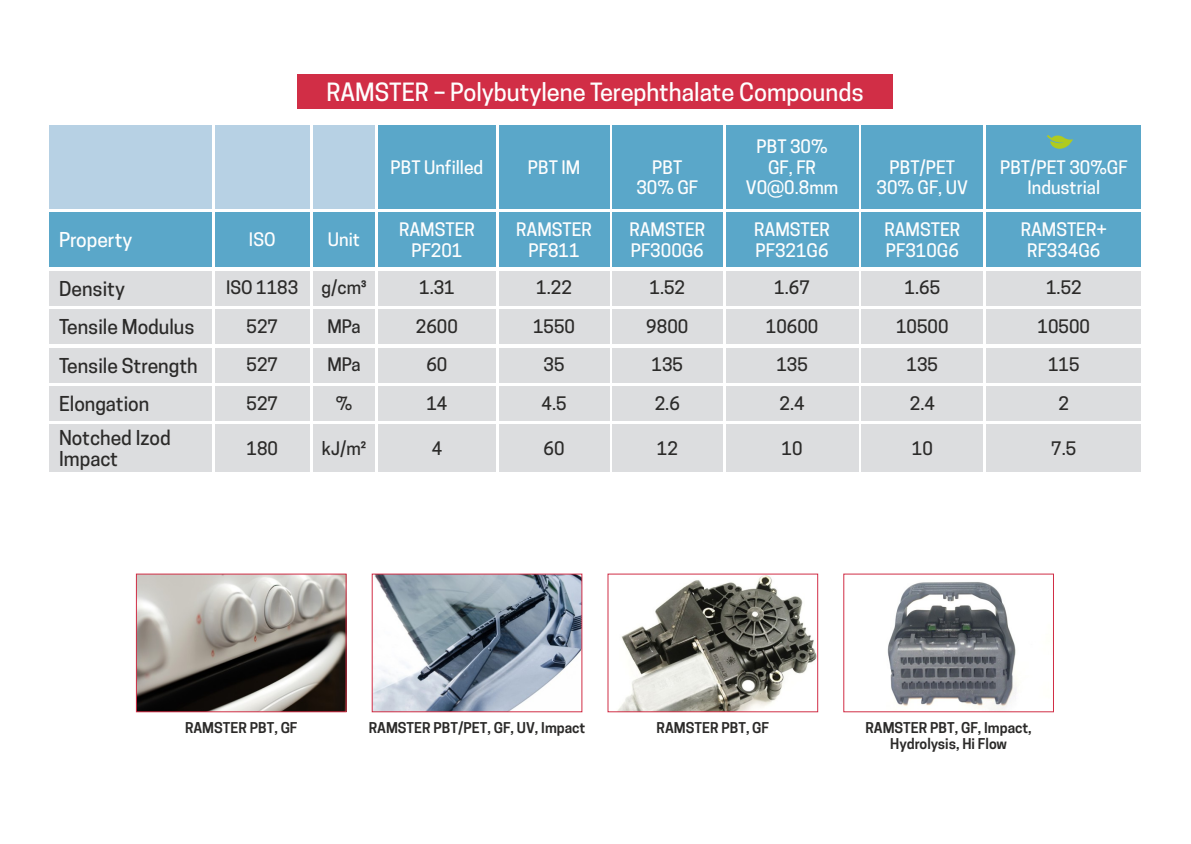
<style>
.page{position:relative;width:1191px;height:844px;background:#fff}
.page>*{position:absolute;margin:0;border:0;box-sizing:border-box;transform-origin:0 0}
.t1{font:23.62px "Coo Hew";color:#fefefe}
.t2{font:19.25px/20.3px "Coo Hew";color:#2b2a29}
.t3{font:19.25px "Coo Hew";color:#fefefe}
.t4{font:17.5px/20.5px "Coo Hew";color:#fefefe;text-align:center}
.t5{font:500 17.5px "Cooper Hewitt";color:#2b2a29}
.t6{font:600 14px/16.4px "Cooper Hewitt";color:#2b2a29;text-align:center}
</style>
<div class="page">
<div style="left:297px;top:74px;width:596px;height:35px;background:#d12e46"></div>
<img style="left:374px;top:575px;width:206px;height:135px">
<div style="left:372px;top:573px;width:210px;height:139px;border:1px solid #d12e46"></div>
<img style="left:138px;top:575px;width:206px;height:135px">
<div style="left:136px;top:573px;width:210px;height:139px;border:1px solid #d12e46"></div>
<img style="left:618px;top:575px;width:198px;height:135px">
<div style="left:607px;top:573px;width:211px;height:139px;border:1px solid #d12e46"></div>
<img style="left:887px;top:582px;width:130px;height:128px">
<div style="left:49px;top:212px;width:162px;height:55px;background:#5aa7c9"></div>
<div style="left:378px;top:212px;width:118px;height:55px;background:#5aa7c9"></div>
<div style="left:612px;top:212px;width:110px;height:55px;background:#5aa7c9"></div>
<div style="left:861px;top:212px;width:122px;height:55px;background:#5aa7c9"></div>
<div style="left:726px;top:212px;width:132px;height:55px;background:#5aa7c9"></div>
<div style="left:215px;top:212px;width:94px;height:55px;background:#5aa7c9"></div>
<div style="left:313px;top:212px;width:62px;height:55px;background:#5aa7c9"></div>
<div style="left:499px;top:212px;width:110px;height:55px;background:#5aa7c9"></div>
<div style="left:986px;top:212px;width:155px;height:55px;background:#5aa7c9"></div>
<div style="left:49px;top:271px;width:162px;height:34px;background:#dcdddf"></div>
<div style="left:378px;top:271px;width:118px;height:34px;background:#dcdddf"></div>
<div style="left:612px;top:271px;width:110px;height:34px;background:#dcdddf"></div>
<div style="left:861px;top:271px;width:122px;height:34px;background:#dcdddf"></div>
<div style="left:726px;top:271px;width:132px;height:34px;background:#dcdddf"></div>
<div style="left:215px;top:271px;width:94px;height:34px;background:#dcdddf"></div>
<div style="left:313px;top:271px;width:62px;height:34px;background:#dcdddf"></div>
<div style="left:499px;top:271px;width:110px;height:34px;background:#dcdddf"></div>
<div style="left:986px;top:271px;width:155px;height:34px;background:#dcdddf"></div>
<div style="left:49px;top:348px;width:162px;height:34px;background:#dcdddf"></div>
<div style="left:378px;top:348px;width:118px;height:34px;background:#dcdddf"></div>
<div style="left:612px;top:348px;width:110px;height:34px;background:#dcdddf"></div>
<div style="left:861px;top:348px;width:122px;height:34px;background:#dcdddf"></div>
<div style="left:726px;top:348px;width:132px;height:34px;background:#dcdddf"></div>
<div style="left:215px;top:348px;width:94px;height:34px;background:#dcdddf"></div>
<div style="left:313px;top:348px;width:62px;height:34px;background:#dcdddf"></div>
<div style="left:499px;top:348px;width:110px;height:34px;background:#dcdddf"></div>
<div style="left:986px;top:348px;width:155px;height:34px;background:#dcdddf"></div>
<div style="left:49px;top:309px;width:162px;height:35px;background:#dcdddf"></div>
<div style="left:378px;top:309px;width:118px;height:35px;background:#dcdddf"></div>
<div style="left:612px;top:309px;width:110px;height:35px;background:#dcdddf"></div>
<div style="left:861px;top:309px;width:122px;height:35px;background:#dcdddf"></div>
<div style="left:726px;top:309px;width:132px;height:35px;background:#dcdddf"></div>
<div style="left:215px;top:309px;width:94px;height:35px;background:#dcdddf"></div>
<div style="left:313px;top:309px;width:62px;height:35px;background:#dcdddf"></div>
<div style="left:499px;top:309px;width:110px;height:35px;background:#dcdddf"></div>
<div style="left:986px;top:309px;width:155px;height:35px;background:#dcdddf"></div>
<div style="left:49px;top:386px;width:162px;height:35px;background:#dcdddf"></div>
<div style="left:378px;top:386px;width:118px;height:35px;background:#dcdddf"></div>
<div style="left:612px;top:386px;width:110px;height:35px;background:#dcdddf"></div>
<div style="left:861px;top:386px;width:122px;height:35px;background:#dcdddf"></div>
<div style="left:726px;top:386px;width:132px;height:35px;background:#dcdddf"></div>
<div style="left:215px;top:386px;width:94px;height:35px;background:#dcdddf"></div>
<div style="left:313px;top:386px;width:62px;height:35px;background:#dcdddf"></div>
<div style="left:499px;top:386px;width:110px;height:35px;background:#dcdddf"></div>
<div style="left:986px;top:386px;width:155px;height:35px;background:#dcdddf"></div>
<div style="left:49px;top:425px;width:162px;height:47px;background:#dcdddf"></div>
<div style="left:378px;top:425px;width:118px;height:47px;background:#dcdddf"></div>
<div style="left:612px;top:425px;width:110px;height:47px;background:#dcdddf"></div>
<div style="left:861px;top:425px;width:122px;height:47px;background:#dcdddf"></div>
<div style="left:726px;top:425px;width:132px;height:47px;background:#dcdddf"></div>
<div style="left:215px;top:425px;width:94px;height:47px;background:#dcdddf"></div>
<div style="left:313px;top:425px;width:62px;height:47px;background:#dcdddf"></div>
<div style="left:499px;top:425px;width:110px;height:47px;background:#dcdddf"></div>
<div style="left:986px;top:425px;width:155px;height:47px;background:#dcdddf"></div>
<div style="left:378px;top:125px;width:118px;height:84px;background:#5aa7c9"></div>
<div style="left:612px;top:125px;width:110px;height:84px;background:#5aa7c9"></div>
<div style="left:861px;top:125px;width:122px;height:84px;background:#5aa7c9"></div>
<div style="left:726px;top:125px;width:132px;height:84px;background:#5aa7c9"></div>
<div style="left:49px;top:125px;width:162px;height:84px;background:#b7d1e4"></div>
<div style="left:215px;top:125px;width:94px;height:84px;background:#b7d1e4"></div>
<div style="left:313px;top:125px;width:62px;height:84px;background:#b7d1e4"></div>
<div style="left:499px;top:125px;width:110px;height:84px;background:#5aa7c9"></div>
<div style="left:986px;top:125px;width:155px;height:84px;background:#5aa7c9"></div>
<svg style="left:1047px;top:135px;width:26px;height:14px"></svg>
<h1 class="t1" style="left:326px;top:83px;width:539px">RAMSTER – Polybutylene Terephthalate Compounds</h1>
<p class="t4" style="left:746px;top:138px;width:94px">PBT 30%<br>GF, FR<br>V0@0.8mm</p>
<p class="t4" style="left:390px;top:159px;width:94px">PBT Unfilled</p>
<p class="t4" style="left:636px;top:159px;width:63px">PBT<br>30% GF</p>
<p class="t4" style="left:876px;top:159px;width:93px">PBT/PET<br>30% GF, UV</p>
<p class="t4" style="left:528px;top:159px;width:54px">PBT IM</p>
<p class="t4" style="left:1000px;top:159px;width:129px">PBT/PET 30%GF<br>Industrial</p>
<p class="t3" style="left:59px;top:232px;width:75px">Property</p>
<p class="t4" style="left:399px;top:221px;width:77px">RAMSTER<br>PF201</p>
<p class="t4" style="left:629px;top:221px;width:77px;text-align:left">RAMSTER<br>PF300G6</p>
<p class="t4" style="left:884px;top:221px;width:77px;text-align:left">RAMSTER<br>PF310G6</p>
<p class="t4" style="left:249px;top:232px;width:28px">ISO</p>
<p class="t4" style="left:328px;top:232px;width:34px">Unit</p>
<p class="t4" style="left:516px;top:221px;width:77px">RAMSTER<br>PF811</p>
<p class="t4" style="left:1020px;top:221px;width:88px">RAMSTER+<br>RF334G6</p>
<p class="t4" style="left:754px;top:221px;width:77px;text-align:left">RAMSTER<br>PF321G6</p>
<p class="t2" style="left:59px;top:280px;width:67px">Density</p>
<p class="t5" style="left:226px;top:281px;width:74px">ISO 1183</p>
<p class="t5" style="left:321px;top:281px;width:46px">g/cm³</p>
<p class="t5" style="left:419px;top:281px;width:37px">1.31</p>
<p class="t5" style="left:536px;top:281px;width:37px">1.22</p>
<p class="t5" style="left:649px;top:281px;width:37px">1.52</p>
<p class="t5" style="left:774px;top:281px;width:37px">1.67</p>
<p class="t5" style="left:904px;top:281px;width:37px">1.65</p>
<p class="t5" style="left:1046px;top:281px;width:37px">1.52</p>
<p class="t2" style="left:59px;top:319px;width:137px">Tensile Modulus</p>
<p class="t5" style="left:246px;top:320px;width:33px">527</p>
<p class="t5" style="left:327px;top:320px;width:35px">MPa</p>
<p class="t5" style="left:416px;top:320px;width:43px">2600</p>
<p class="t5" style="left:533px;top:320px;width:43px">1550</p>
<p class="t5" style="left:646px;top:320px;width:43px">9800</p>
<p class="t5" style="left:766px;top:320px;width:54px">10600</p>
<p class="t5" style="left:896px;top:320px;width:54px">10500</p>
<p class="t5" style="left:1037px;top:320px;width:54px">10500</p>
<p class="t2" style="left:59px;top:357px;width:140px">Tensile Strength</p>
<p class="t5" style="left:246px;top:358px;width:33px">527</p>
<p class="t5" style="left:327px;top:358px;width:35px">MPa</p>
<p class="t5" style="left:426px;top:358px;width:22px">60</p>
<p class="t5" style="left:543px;top:358px;width:22px">35</p>
<p class="t5" style="left:651px;top:358px;width:33px">135</p>
<p class="t5" style="left:776px;top:358px;width:33px">135</p>
<p class="t5" style="left:906px;top:358px;width:33px">135</p>
<p class="t5" style="left:1048px;top:358px;width:33px">115</p>
<p class="t2" style="left:59px;top:396px;width:92px">Elongation</p>
<p class="t5" style="left:246px;top:396px;width:33px">527</p>
<p class="t5" style="left:336px;top:396px;width:18px">%</p>
<p class="t5" style="left:426px;top:396px;width:22px">14</p>
<p class="t5" style="left:541px;top:396px;width:27px">4.5</p>
<p class="t5" style="left:655px;top:396px;width:27px">2.6</p>
<p class="t5" style="left:779px;top:396px;width:27px">2.4</p>
<p class="t5" style="left:909px;top:396px;width:27px">2.4</p>
<p class="t5" style="left:1058px;top:396px;width:12px">2</p>
<p class="t2" style="left:59px;top:430px;width:113px">Notched Izod<br>Impact</p>
<p class="t5" style="left:246px;top:441px;width:33px">180</p>
<p class="t5" style="left:322px;top:441px;width:46px">kJ/m²</p>
<p class="t5" style="left:432px;top:441px;width:12px">4</p>
<p class="t5" style="left:543px;top:441px;width:22px">60</p>
<p class="t5" style="left:657px;top:441px;width:22px">12</p>
<p class="t5" style="left:781px;top:441px;width:22px">10</p>
<p class="t5" style="left:912px;top:441px;width:22px">10</p>
<p class="t5" style="left:1051px;top:441px;width:27px">7.5</p>
<p class="t6" style="left:185px;top:721px;width:114px">RAMSTER PBT, GF</p>
<p class="t6" style="left:369px;top:721px;width:218px">RAMSTER PBT/PET, GF, UV, Impact</p>
<p class="t6" style="left:656px;top:721px;width:114px">RAMSTER PBT, GF</p>
<p class="t6" style="left:865px;top:721px;width:168px">RAMSTER PBT, GF, Impact,<br>Hydrolysis, Hi Flow</p>
</div>
